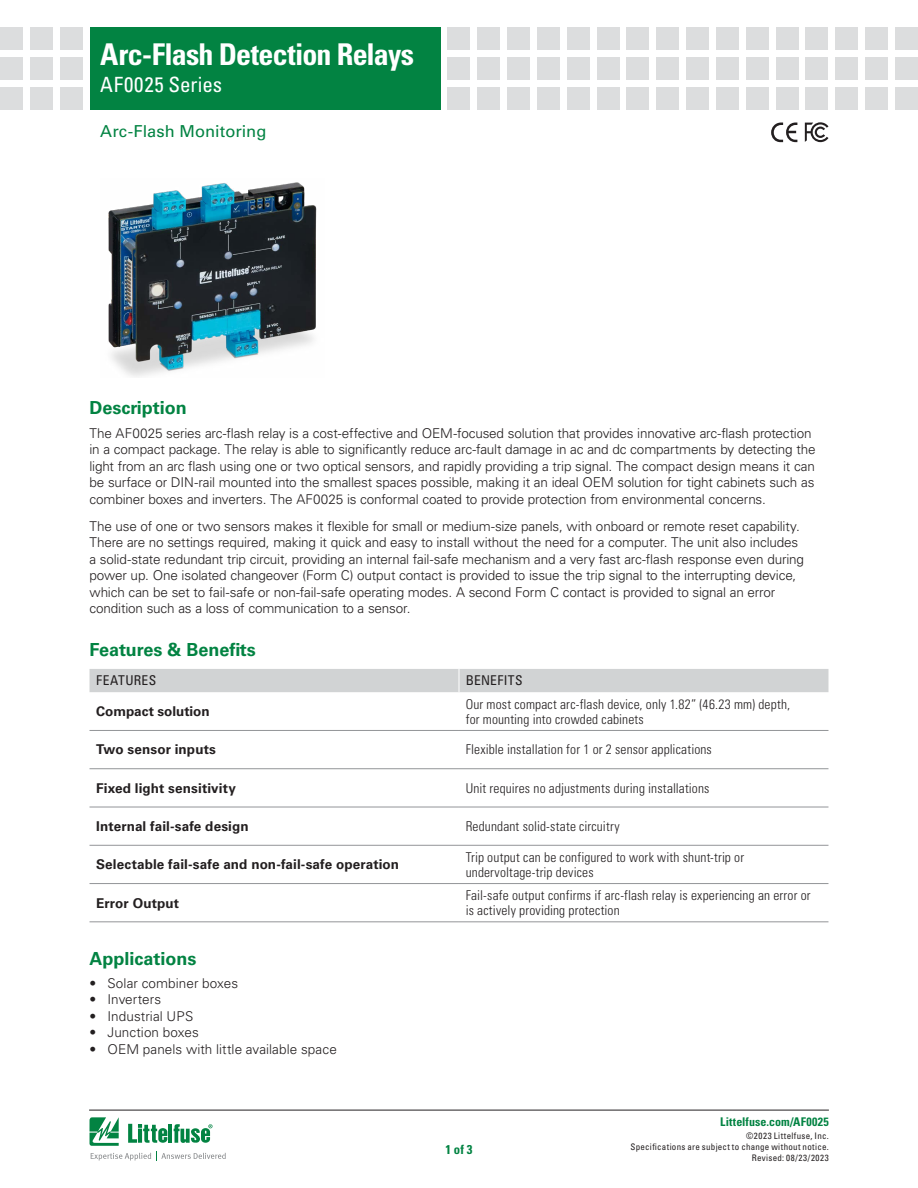
<style>
.page{position:relative;width:918px;height:1188px;background:#fff}
.page>*{position:absolute;margin:0;border:0;box-sizing:border-box;transform-origin:0 0}
.t1{font:700 condensed 30px "Univers LT Std";letter-spacing:-.025em;color:#fff}
.t2{font:condensed 21px "Univers LT Std";letter-spacing:.025em;color:#fff}
.FACTS_HEAD{font:700 18px "Univers LT Std";color:#028342}
.PRODUCT_SUBHEAD{font:16.5px "Univers LT Std";color:#028342}
.Body_1{font:300 13.5px/16.5px "Univers LT Std";letter-spacing:-.01em;color:#231f20}
.Benefit_column_text{font:300 condensed 13.5px/15px "Univers LT Std";letter-spacing:.01em;color:#231f20}
.Feature_column_text{font:700 13.5px "Univers LT Std";letter-spacing:.005em;color:#231f20}
.F___B_header_text{font:condensed 13.5px "Univers LT Std";letter-spacing:.025em;color:#231f20}
.t3{font:700 condensed 12.75px "Univers LT Std";color:#028342}
.t4{font:700 condensed 12px "Univers LT Std";letter-spacing:.005em;color:#028342}
.t5{font:condensed 9px/10.8px "Univers LT Std";letter-spacing:.03em;color:#231f20;text-align:right}
</style>
<div class="page">
<hr style="left:89px;top:1110px;width:740px;height:1px;background:#231f20">
<div style="left:90px;top:27px;width:351px;height:82px;background:#028342"></div>
<div style="left:60px;top:27px;width:23px;height:23px;background:#dcddde"></div>
<div style="left:60px;top:57px;width:23px;height:23px;background:#dcddde"></div>
<div style="left:60px;top:87px;width:23px;height:22px;background:#dcddde"></div>
<div style="left:30px;top:27px;width:23px;height:23px;background:#dcddde"></div>
<div style="left:30px;top:57px;width:23px;height:23px;background:#dcddde"></div>
<div style="left:30px;top:87px;width:23px;height:22px;background:#dcddde"></div>
<div style="left:0;top:27px;width:23px;height:23px;background:#dcddde"></div>
<div style="left:0;top:57px;width:23px;height:23px;background:#dcddde"></div>
<div style="left:0;top:87px;width:23px;height:22px;background:#dcddde"></div>
<div style="left:448px;top:27px;width:22px;height:23px;background:#dcddde"></div>
<div style="left:448px;top:57px;width:22px;height:23px;background:#dcddde"></div>
<div style="left:448px;top:87px;width:22px;height:22px;background:#dcddde"></div>
<div style="left:477px;top:27px;width:23px;height:23px;background:#dcddde"></div>
<div style="left:477px;top:57px;width:23px;height:23px;background:#dcddde"></div>
<div style="left:477px;top:87px;width:23px;height:22px;background:#dcddde"></div>
<div style="left:507px;top:27px;width:23px;height:23px;background:#dcddde"></div>
<div style="left:507px;top:57px;width:23px;height:23px;background:#dcddde"></div>
<div style="left:507px;top:87px;width:23px;height:22px;background:#dcddde"></div>
<div style="left:537px;top:27px;width:23px;height:23px;background:#dcddde"></div>
<div style="left:537px;top:57px;width:23px;height:23px;background:#dcddde"></div>
<div style="left:537px;top:87px;width:23px;height:22px;background:#dcddde"></div>
<div style="left:567px;top:27px;width:23px;height:23px;background:#dcddde"></div>
<div style="left:567px;top:57px;width:23px;height:23px;background:#dcddde"></div>
<div style="left:567px;top:87px;width:23px;height:22px;background:#dcddde"></div>
<div style="left:597px;top:27px;width:23px;height:23px;background:#dcddde"></div>
<div style="left:597px;top:57px;width:23px;height:23px;background:#dcddde"></div>
<div style="left:597px;top:87px;width:23px;height:22px;background:#dcddde"></div>
<div style="left:627px;top:27px;width:22px;height:23px;background:#dcddde"></div>
<div style="left:627px;top:57px;width:22px;height:23px;background:#dcddde"></div>
<div style="left:627px;top:87px;width:22px;height:22px;background:#dcddde"></div>
<div style="left:656px;top:27px;width:23px;height:23px;background:#dcddde"></div>
<div style="left:656px;top:57px;width:23px;height:23px;background:#dcddde"></div>
<div style="left:656px;top:87px;width:23px;height:22px;background:#dcddde"></div>
<div style="left:686px;top:27px;width:23px;height:23px;background:#dcddde"></div>
<div style="left:686px;top:57px;width:23px;height:23px;background:#dcddde"></div>
<div style="left:686px;top:87px;width:23px;height:22px;background:#dcddde"></div>
<div style="left:716px;top:27px;width:23px;height:23px;background:#dcddde"></div>
<div style="left:716px;top:57px;width:23px;height:23px;background:#dcddde"></div>
<div style="left:716px;top:87px;width:23px;height:22px;background:#dcddde"></div>
<div style="left:746px;top:27px;width:23px;height:23px;background:#dcddde"></div>
<div style="left:746px;top:57px;width:23px;height:23px;background:#dcddde"></div>
<div style="left:746px;top:87px;width:23px;height:22px;background:#dcddde"></div>
<div style="left:805px;top:27px;width:23px;height:23px;background:#dcddde"></div>
<div style="left:805px;top:57px;width:23px;height:23px;background:#dcddde"></div>
<div style="left:805px;top:87px;width:23px;height:22px;background:#dcddde"></div>
<div style="left:776px;top:27px;width:22px;height:23px;background:#dcddde"></div>
<div style="left:776px;top:57px;width:22px;height:23px;background:#dcddde"></div>
<div style="left:776px;top:87px;width:22px;height:22px;background:#dcddde"></div>
<div style="left:835px;top:27px;width:23px;height:23px;background:#dcddde"></div>
<div style="left:835px;top:57px;width:23px;height:23px;background:#dcddde"></div>
<div style="left:835px;top:87px;width:23px;height:22px;background:#dcddde"></div>
<div style="left:865px;top:27px;width:23px;height:23px;background:#dcddde"></div>
<div style="left:865px;top:57px;width:23px;height:23px;background:#dcddde"></div>
<div style="left:865px;top:87px;width:23px;height:22px;background:#dcddde"></div>
<div style="left:895px;top:27px;width:23px;height:23px;background:#dcddde"></div>
<div style="left:895px;top:57px;width:23px;height:23px;background:#dcddde"></div>
<div style="left:895px;top:87px;width:23px;height:22px;background:#dcddde"></div>
<svg style="left:90px;top:1117px;width:136px;height:44px"></svg>
<div style="left:90px;top:669px;width:738px;height:23px;background:#d1d3d4"></div>
<hr style="left:90px;top:730px;width:369px;height:1px;background:#939598">
<hr style="left:459px;top:730px;width:369px;height:1px;background:#939598">
<hr style="left:90px;top:768px;width:369px;height:1px;background:#939598">
<hr style="left:459px;top:768px;width:369px;height:1px;background:#939598">
<hr style="left:90px;top:807px;width:369px;height:1px;background:#939598">
<hr style="left:459px;top:807px;width:369px;height:1px;background:#939598">
<hr style="left:90px;top:845px;width:369px;height:1px;background:#939598">
<hr style="left:459px;top:845px;width:369px;height:1px;background:#939598">
<hr style="left:90px;top:883px;width:369px;height:1px;background:#939598">
<hr style="left:459px;top:883px;width:369px;height:1px;background:#939598">
<hr style="left:90px;top:921px;width:369px;height:1px;background:#939598">
<hr style="left:459px;top:921px;width:369px;height:1px;background:#939598">
<img style="left:108px;top:182px;width:209px;height:195px">
<svg style="left:805px;top:122px;width:23px;height:20px"></svg>
<svg style="left:771px;top:123px;width:26px;height:19px"></svg>
<h1 class="t1" style="left:100px;top:36px;width:315px">Arc-Flash Detection Relays</h1>
<h2 class="t2" style="left:100px;top:71px;width:123px">AF0025 Series</h2>
<p class="PRODUCT_SUBHEAD" style="left:100px;top:122px;width:168px">Arc-Flash Monitoring</p>
<p class="FACTS_HEAD" style="left:90px;top:397px;width:99px">Description</p>
<p class="Body_1" style="left:90px;top:425px;width:728px">The AF0025 series arc-flash relay is a cost-effective and OEM-focused solution that provides innovative arc-flash protection in a compact package. The relay is able to significantly reduce arc-fault damage in ac and dc compartments by detecting the light from an arc flash using one or two optical sensors, and rapidly providing a trip signal. The compact design means it can be surface or DIN-rail mounted into the smallest spaces possible, making it an ideal OEM solution for tight cabinets such as combiner boxes and inverters. The AF0025 is conformal coated to provide protection from environmental concerns.</p>
<p class="Body_1" style="left:90px;top:518px;width:716px">The use of one or two sensors makes it flexible for small or medium-size panels, with onboard or remote reset capability.<br>There are no settings required, making it quick and easy to install without the need for a computer. The unit also includes a solid-state redundant trip circuit, providing an internal fail-safe mechanism and a very fast arc-flash response even during power up. One isolated changeover (Form C) output contact is provided to issue the trip signal to the interrupting device, which can be set to fail-safe or non-fail-safe operating modes. A second Form C contact is provided to signal an error condition such as a loss of communication to a sensor.</p>
<p class="FACTS_HEAD" style="left:90px;top:639px;width:168px">Features &amp; Benefits</p>
<p class="F___B_header_text" style="left:96px;top:672px;width:61px">FEATURES</p>
<p class="F___B_header_text" style="left:466px;top:672px;width:58px">BENEFITS</p>
<p class="Feature_column_text" style="left:96px;top:704px;width:115px">Compact solution</p>
<p class="Benefit_column_text" style="left:466px;top:696px;width:326px">Our most compact arc-flash device, only 1.82” (46.23 mm) depth,</p>
<p class="Benefit_column_text" style="left:466px;top:711px;width:180px">for mounting into crowded cabinets</p>
<p class="Feature_column_text" style="left:96px;top:742px;width:121px">Two sensor inputs</p>
<p class="Benefit_column_text" style="left:466px;top:742px;width:248px">Flexible installation for 1 or 2 sensor applications</p>
<p class="Feature_column_text" style="left:96px;top:780px;width:141px">Fixed light sensitivity</p>
<p class="Benefit_column_text" style="left:466px;top:781px;width:245px">Unit requires no adjustments during installations</p>
<p class="Feature_column_text" style="left:96px;top:818px;width:154px">Internal fail-safe design</p>
<p class="Benefit_column_text" style="left:466px;top:819px;width:156px">Redundant solid-state circuitry</p>
<p class="Feature_column_text" style="left:96px;top:857px;width:304px">Selectable fail-safe and non-fail-safe operation</p>
<p class="Benefit_column_text" style="left:466px;top:850px;width:280px">Trip output can be configured to work with shunt-trip or</p>
<p class="Benefit_column_text" style="left:466px;top:865px;width:129px">undervoltage-trip devices</p>
<p class="Feature_column_text" style="left:96px;top:895px;width:84px">Error Output</p>
<p class="Benefit_column_text" style="left:466px;top:888px;width:346px">Fail-safe output confirms if arc-flash relay is experiencing an error or is actively providing protection</p>
<p class="FACTS_HEAD" style="left:90px;top:948px;width:109px">Applications</p>
<p class="Body_1" style="left:90px;top:975px;width:150px">• Solar combiner boxes</p>
<p class="Body_1" style="left:90px;top:991px;width:73px">• Inverters</p>
<p class="Body_1" style="left:90px;top:1008px;width:105px">• Industrial UPS</p>
<p class="Body_1" style="left:90px;top:1024px;width:111px">• Junction boxes</p>
<p class="Body_1" style="left:90px;top:1041px;width:249px">• OEM panels with little available space</p>
<p class="t3" style="left:445px;top:1142px;width:29px">1 of 3</p>
<p class="t4" style="left:720px;top:1115px;width:110px">Littelfuse.com/AF0025</p>
<p class="t5" style="left:631px;top:1131px;width:200px">©2023 Littelfuse, Inc.<br>Specifications are subject to change without notice.<br>Revised: 08/23/2023</p>
</div>
